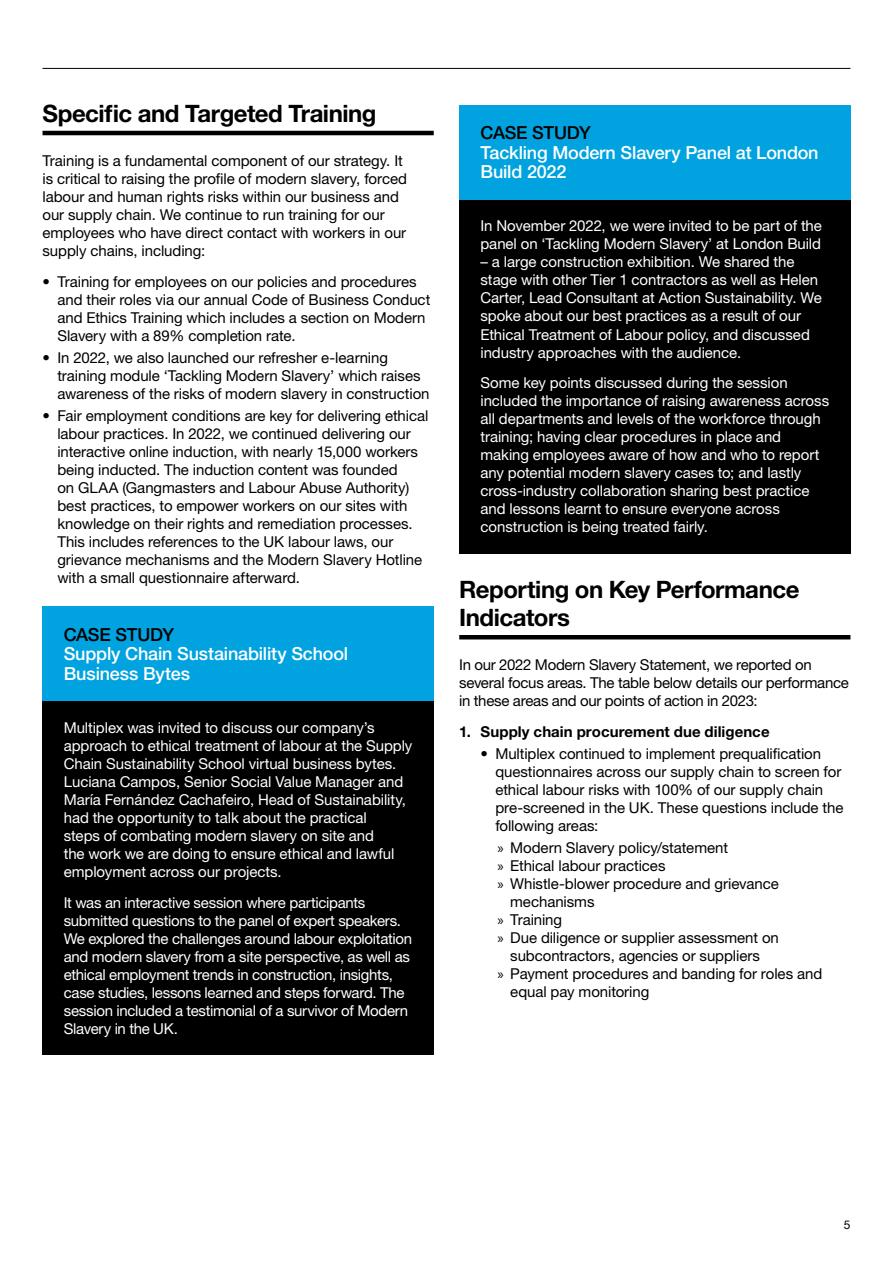
<style>
.page{position:relative;width:893px;height:1263px;background:#fff}
.page>*{position:absolute;margin:0;border:0;box-sizing:border-box;transform-origin:0 0}
.t1{font:700 24px/28.8px "Helvetica Neue LT Std";letter-spacing:-.02em;color:#000}
.t2{font:500 18px/19.5px "Helvetica Neue LT Std";letter-spacing:-.01em;color:#fff}
.t3{font:500 18px "Helvetica Neue LT Std";letter-spacing:-.015em;color:#000}
.t4{font:15px/18px "Helvetica Neue LT Std";letter-spacing:-.005em;color:#000}
.t5{font:15px/18px "Helvetica Neue LT Std";letter-spacing:-.005em;color:#fff}
.t6{font:700 15px "Helvetica Neue LT Std";letter-spacing:.005em;color:#000}
.t7{font:12px "Helvetica Neue LT Std";color:#000}
.s1{font-family:"Myriad Pro"}
</style>
<div class="page">
<hr style="left:43px;top:68px;width:807px;height:1px;background:#000">
<hr style="left:43px;top:131px;width:391px;height:4px;background:#000">
<hr style="left:459px;top:635px;width:391px;height:4px;background:#000">
<div style="left:459px;top:199px;width:391px;height:354px;background:#000"></div>
<div style="left:459px;top:105px;width:391px;height:94px;background:#00a3e0"></div>
<div style="left:43px;top:701px;width:391px;height:354px;background:#000"></div>
<div style="left:43px;top:606px;width:391px;height:95px;background:#00a3e0"></div>
<h1 class="t1" style="left:43px;top:99px;width:336px">Specific and Targeted Training</h1>
<p class="t4" style="left:43px;top:151px;width:366px">Training is a fundamental component of our strategy. It is critical to raising the profile of modern slavery, forced labour and human rights risks within our business and our supply chain. We continue to run training for our employees who have direct contact with workers in our supply chains, including:</p>
<p class="t4" style="left:57px;top:272px;width:374px;text-indent:-15px">• Training for employees on our policies and procedures and their roles via our annual Code of Business Conduct and Ethics Training which includes a section on Modern Slavery with a 89% completion rate.</p>
<p class="t4" style="left:57px;top:348px;width:374px;text-indent:-15px">• In 2022, we also launched our refresher e-learning training module ‘Tackling Modern Slavery’ which raises awareness of the risks of modern slavery in construction</p>
<p class="t4" style="left:57px;top:406px;width:373px;text-indent:-15px">• Fair employment conditions are key for delivering ethical labour practices. In 2022, we continued delivering our interactive online induction, with nearly 15,000 workers being inducted. The induction content was founded<br>on GLAA (Gangmasters and Labour Abuse Authority) best practices, to empower workers on our sites with knowledge on their rights and remediation processes.<br>This includes references to the UK labour laws, our grievance mechanisms and the Modern Slavery Hotline with a small questionnaire afterward.</p>
<p class="t3" style="left:64px;top:623px;width:112px">CASE STUDY</p>
<p class="t2" style="left:64px;top:644px;width:286px">Supply Chain Sustainability School<br>Business Bytes</p>
<p class="t5" style="left:64px;top:718px;width:350px">Multiplex was invited to discuss our company’s approach to ethical treatment of labour at the Supply Chain Sustainability School virtual business bytes.<br>Luciana Campos, Senior Social Value Manager and María Fernández Cachafeiro, Head of Sustainability, had the opportunity to talk about the practical<br>steps of combating modern slavery on site and<br>the work we are doing to ensure ethical and lawful employment across our projects.</p>
<p class="t5" style="left:64px;top:893px;width:350px">It was an interactive session where participants submitted questions to the panel of expert speakers.<br>We explored the challenges around labour exploitation and modern slavery from a site perspective, as well as ethical employment trends in construction, insights, case studies, lessons learned and steps forward. The session included a testimonial of a survivor of Modern Slavery in the UK.</p>
<p class="t3" style="left:480px;top:122px;width:112px">CASE STUDY</p>
<p class="t2" style="left:480px;top:142px;width:340px">Tackling Modern Slavery Panel at London<br>Build 2022</p>
<p class="t5" style="left:480px;top:217px;width:343px">In November 2022, we were invited to be part of the panel on ‘Tackling Modern Slavery’ at London Build</p>
<p class="t5" style="left:480px;top:253px;width:343px">– a large construction exhibition. We shared the stage with other Tier 1 contractors as well as Helen Carter, Lead Consultant at Action Sustainability. We spoke about our best practices as a result of our Ethical Treatment of Labour policy, and discussed industry approaches with the audience.</p>
<p class="t5" style="left:480px;top:374px;width:350px">Some key points discussed during the session included the importance of raising awareness across all departments and levels of the workforce through training; having clear procedures in place and making employees aware of how and who to report any potential modern slavery cases to; and lastly cross-industry collaboration sharing best practice and lessons learnt to ensure everyone across construction is being treated fairly.</p>
<h1 class="t1" style="left:459px;top:574px;width:342px">Reporting on Key Performance<br>Indicators</h1>
<p class="t4" style="left:459px;top:655px;width:391px">In our 2022 Modern Slavery Statement, we reported on several focus areas. The table below details our performance in these areas and our points of action in 2023:</p>
<p class="t6" style="left:459px;top:722px;width:312px">1. Supply chain procurement due diligence</p>
<p class="t4" style="left:495px;top:744px;width:349px;text-indent:-15px">• Multiplex continued to implement prequalification questionnaires across our supply chain to screen for ethical labour risks with 100% of our supply chain pre-screened in the UK. These questions include the following areas:</p>
<p class="t4" style="left:497px;top:839px;width:232px"><span class="s1">»</span> Modern Slavery policy/statement</p>
<p class="t4" style="left:497px;top:857px;width:170px"><span class="s1">»</span> Ethical labour practices</p>
<p class="t4" style="left:497px;top:875px;width:283px"><span class="s1">»</span> Whistle-blower procedure and grievance</p>
<p class="t4" style="left:510px;top:893px;width:86px">mechanisms</p>
<p class="t4" style="left:497px;top:911px;width:66px"><span class="s1">»</span> Training</p>
<p class="t4" style="left:497px;top:929px;width:283px"><span class="s1">»</span> Due diligence or supplier assessment on</p>
<p class="t4" style="left:510px;top:947px;width:251px">subcontractors, agencies or suppliers</p>
<p class="t4" style="left:497px;top:965px;width:326px"><span class="s1">»</span> Payment procedures and banding for roles and</p>
<p class="t4" style="left:510px;top:983px;width:141px">equal pay monitoring</p>
<p class="t7" style="left:844px;top:1217px;width:8px">5</p>
</div>
